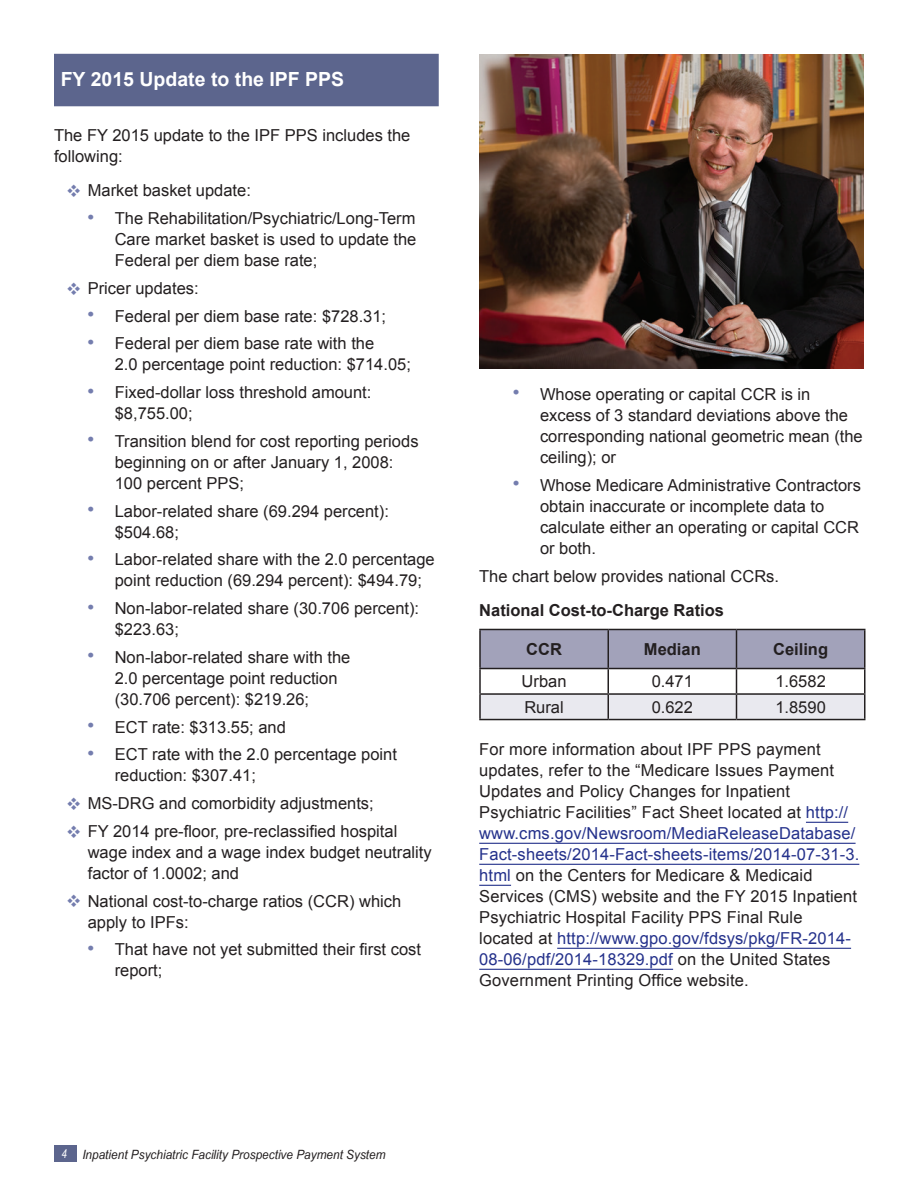
<style>
.page{position:relative;width:918px;height:1188px;background:#fff}
.page>*{position:absolute;margin:0;border:0;box-sizing:border-box;transform-origin:0 0}
.t1{font:700 19.5px "Arial";color:#fff}
.Table_Text_Center{font:16.5px/21px "Arial";color:#231f20}
.Table_Header_Row{font:700 16.5px "Arial";color:#231f20}
.t2{font:italic 12.75px "Arial Narrow";color:#231f20;scale:1.13 1}
.s1{font-weight:700;font-size:17.25px;color:#747dae}
.s2{color:#24318b}
.s3{font-size:12px;color:#fff}
</style>
<div class="page">
<div style="left:54px;top:1145px;width:22px;height:17px;background:#5c658d"></div>
<div style="left:54px;top:54px;width:385px;height:52px;background:#5c658d"></div>
<img style="left:479px;top:54px;width:385px;height:314px">
<hr style="left:806px;top:822px;width:42px;height:1px;background:#24318b">
<hr style="left:479px;top:843px;width:377px;height:1px;background:#24318b">
<hr style="left:479px;top:864px;width:380px;height:1px;background:#24318b">
<hr style="left:479px;top:885px;width:32px;height:1px;background:#24318b">
<hr style="left:557px;top:948px;width:294px;height:1px;background:#24318b">
<hr style="left:479px;top:969px;width:194px;height:1px;background:#24318b">
<hr style="left:479px;top:629px;width:129px;height:1px;background:#231f20">
<hr style="left:479px;top:630px;width:2px;height:38px;background:#231f20">
<hr style="left:736px;top:629px;width:130px;height:1px;background:#231f20">
<hr style="left:864px;top:630px;width:2px;height:38px;background:#231f20">
<hr style="left:479px;top:668px;width:129px;height:1px;background:#231f20">
<hr style="left:736px;top:668px;width:130px;height:1px;background:#231f20">
<hr style="left:479px;top:669px;width:2px;height:24px;background:#231f20">
<hr style="left:864px;top:669px;width:2px;height:24px;background:#231f20">
<hr style="left:479px;top:693px;width:129px;height:2px;background:#231f20">
<hr style="left:479px;top:695px;width:2px;height:24px;background:#231f20">
<hr style="left:736px;top:693px;width:130px;height:2px;background:#231f20">
<svg style="left:480px;top:629px;width:385px;height:90px"></svg>
<hr style="left:864px;top:695px;width:2px;height:24px;background:#231f20">
<hr style="left:479px;top:719px;width:129px;height:1px;background:#231f20">
<hr style="left:608px;top:719px;width:128px;height:1px;background:#231f20">
<hr style="left:736px;top:719px;width:130px;height:1px;background:#231f20">
<h2 class="t1" style="left:61px;top:66px;width:285px">FY 2015 Update to the IPF PPS</h2>
<p class="Table_Text_Center" style="left:54px;top:125px;width:358px">The FY 2015 update to the IPF PPS includes the following:</p>
<p class="Table_Text_Center" style="left:88px;top:180px;width:165px">Market basket update:</p>
<p class="Table_Text_Center" style="left:115px;top:208px;width:303px;text-align:justify;text-indent:-27px"><span class="s1">•</span> The Rehabilitation/Psychiatric/Long-Term Care market basket is used to update the Federal per diem base rate;</p>
<p class="Table_Text_Center" style="left:88px;top:278px;width:112px">Pricer updates:</p>
<p class="Table_Text_Center" style="left:88px;top:306px;width:300px"><span class="s1">•</span> Federal per diem base rate: $728.31;</p>
<p class="Table_Text_Center" style="left:115px;top:333px;width:298px;text-indent:-27px"><span class="s1">•</span> Federal per diem base rate with the<br>2.0 percentage point reduction: $714.05;</p>
<p class="Table_Text_Center" style="left:115px;top:382px;width:258px;text-indent:-27px"><span class="s1">•</span> Fixed-dollar loss threshold amount: $8,755.00;</p>
<p class="Table_Text_Center" style="left:115px;top:431px;width:305px;text-indent:-27px"><span class="s1">•</span> Transition blend for cost reporting periods beginning on or after January 1, 2008:<br>100 percent PPS;</p>
<p class="Table_Text_Center" style="left:115px;top:501px;width:276px;text-indent:-27px"><span class="s1">•</span> Labor-related share (69.294 percent): $504.68;</p>
<p class="Table_Text_Center" style="left:115px;top:549px;width:322px;text-indent:-27px"><span class="s1">•</span> Labor-related share with the 2.0 percentage point reduction (69.294 percent): $494.79;</p>
<p class="Table_Text_Center" style="left:115px;top:598px;width:306px;text-indent:-27px"><span class="s1">•</span> Non-labor-related share (30.706 percent): $223.63;</p>
<p class="Table_Text_Center" style="left:115px;top:647px;width:237px;text-indent:-27px"><span class="s1">•</span> Non-labor-related share with the<br>2.0 percentage point reduction (30.706 percent): $219.26;</p>
<p class="Table_Text_Center" style="left:88px;top:717px;width:200px"><span class="s1">•</span> ECT rate: $313.55; and</p>
<p class="Table_Text_Center" style="left:115px;top:744px;width:284px;text-indent:-27px"><span class="s1">•</span> ECT rate with the 2.0 percentage point reduction: $307.41;</p>
<p class="Table_Text_Center" style="left:88px;top:793px;width:288px">MS-DRG and comorbidity adjustments;</p>
<p class="Table_Text_Center" style="left:88px;top:821px;width:345px">FY 2014 pre-floor, pre-reclassified hospital wage index and a wage index budget neutrality factor of 1.0002; and</p>
<p class="Table_Text_Center" style="left:88px;top:891px;width:315px">National cost-to-charge ratios (CCR) which apply to IPFs:</p>
<p class="Table_Text_Center" style="left:115px;top:939px;width:308px;text-indent:-27px"><span class="s1">•</span> That have not yet submitted their first cost report;</p>
<p class="Table_Text_Center" style="left:540px;top:384px;width:324px;text-indent:-27px"><span class="s1">•</span> Whose operating or capital CCR is in excess of 3 standard deviations above the corresponding national geometric mean (the ceiling); or</p>
<p class="Table_Text_Center" style="left:540px;top:475px;width:322px;text-indent:-27px"><span class="s1">•</span> Whose Medicare Administrative Contractors obtain inaccurate or incomplete data to calculate either an operating or capital CCR or both.</p>
<p class="Table_Text_Center" style="left:479px;top:565px;width:301px">The chart below provides national CCRs.</p>
<p class="Table_Header_Row" style="left:479px;top:599px;width:246px">National Cost-to-Charge Ratios</p>
<p class="Table_Header_Row" style="left:526px;top:638px;width:37px">CCR</p>
<p class="Table_Header_Row" style="left:644px;top:638px;width:58px">Median</p>
<p class="Table_Header_Row" style="left:773px;top:638px;width:57px">Ceiling</p>
<p class="Table_Text_Center" style="left:522px;top:671px;width:46px">Urban</p>
<p class="Table_Text_Center" style="left:652px;top:671px;width:43px">0.471</p>
<p class="Table_Text_Center" style="left:775px;top:671px;width:52px">1.6582</p>
<p class="Table_Text_Center" style="left:524px;top:697px;width:41px">Rural</p>
<p class="Table_Text_Center" style="left:652px;top:697px;width:43px">0.622</p>
<p class="Table_Text_Center" style="left:775px;top:697px;width:52px">1.8590</p>
<p class="Table_Text_Center" style="left:479px;top:739px;width:382px">For more information about IPF PPS payment updates, refer to the “Medicare Issues Payment Updates and Policy Changes for Inpatient Psychiatric Facilities” Fact Sheet located at <span class="s2">http:// www.cms.gov/Newsroom/MediaReleaseDatabase/ Fact-sheets/2014-Fact-sheets-items/2014-07-31-3. html</span> on the Centers for Medicare &amp; Medicaid Services (CMS) website and the FY 2015 Inpatient Psychiatric Hospital Facility PPS Final Rule located at <span class="s2">http://www.gpo.gov/fdsys/pkg/FR-2014- 08-06/pdf/2014-18329.pdf</span> on the United States Government Printing Office website.</p>
<p class="t2" style="left:61px;top:1145px;width:288px"><span class="s3">4</span> Inpatient Psychiatric Facility Prospective Payment System</p>
</div>
